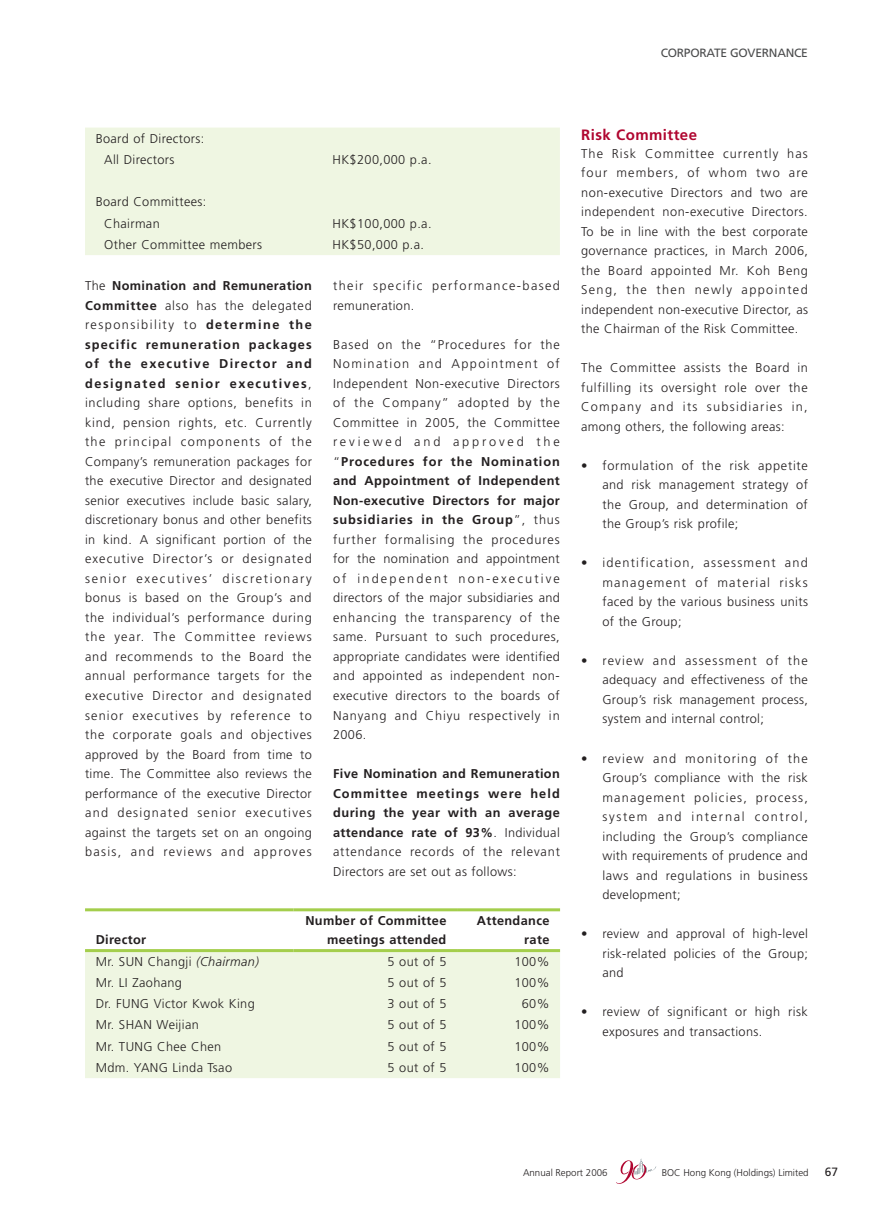
<style>
.page{position:relative;width:893px;height:1212px;background:#fff}
.page>*{position:absolute;margin:0;border:0;box-sizing:border-box;transform-origin:0 0}
._01_Heading{font:700 15px "Frutiger";letter-spacing:.03em;color:#b00630}
._05_Bodytext{font:300 12.75px/19.5px "Frutiger";letter-spacing:.03em;color:#231f20;text-align:justify}
._05_Bodytext-2{font:700 12.75px/19.5px "Frutiger";letter-spacing:.03em;color:#231f20;text-align:justify}
._05_Bodytext-3{font:300 12.75px/19.5px "Frutiger";letter-spacing:.11em;color:#231f20}
.t1{font:12px "Frutiger";letter-spacing:-.02em;color:#4b4c4d}
.t2{font:12px "Frutiger";color:#231f20}
.t3{font:300 9.75px "Frutiger";color:#231f20}
.s1{font-weight:700}
.s2{font-weight:300}
.s3{font-style:italic}
</style>
<div class="page">
<svg style="left:616px;top:1158px;width:40px;height:26px"></svg>
<div style="left:85px;top:128px;width:475px;height:127px;background:#eff6e2"></div>
<div style="left:85px;top:952px;width:475px;height:126px;background:#eff6e2"></div>
<hr style="left:85px;top:908px;width:209px;height:3px;background:#a4ce4c">
<hr style="left:294px;top:908px;width:163px;height:3px;background:#a4ce4c">
<hr style="left:457px;top:908px;width:103px;height:3px;background:#a4ce4c">
<hr style="left:85px;top:949px;width:209px;height:3px;background:#a4ce4c">
<hr style="left:294px;top:949px;width:163px;height:3px;background:#a4ce4c">
<hr style="left:457px;top:949px;width:103px;height:3px;background:#a4ce4c">
<p class="t1" style="left:661px;top:46px;width:149px">CORPORATE G OVERNANCE</p>
<p class="_05_Bodytext" style="left:96px;top:128px;width:110px">Board of Directors:</p>
<p class="_05_Bodytext" style="left:104px;top:150px;width:72px">All Directors</p>
<p class="_05_Bodytext" style="left:333px;top:150px;width:100px">HK$200,000 p.a.</p>
<p class="_05_Bodytext" style="left:96px;top:192px;width:112px">Board Committees:</p>
<p class="_05_Bodytext" style="left:104px;top:213px;width:57px">Chairman</p>
<p class="_05_Bodytext" style="left:333px;top:213px;width:100px">HK$100,000 p.a.</p>
<p class="_05_Bodytext" style="left:104px;top:235px;width:160px">Other Committee members</p>
<p class="_05_Bodytext" style="left:333px;top:235px;width:93px">HK$50,000 p.a.</p>
<p class="_05_Bodytext" style="left:85px;top:276px;width:228px">The <span class="s1">Nomination and Remuneration Committee</span> also has the delegated responsibility to <span class="s1">determine the specific remuneration packages of the executive Director and designated senior executives</span>, including share options, benefits in kind, pension rights, etc. Currently the principal components of the Company’s remuneration packages for the executive Director and designated senior executives include basic salary, discretionary bonus and other benefits in kind. A significant portion of the executive Director’s or designated senior executives’ discretionary bonus is based on the Group’s and the individual’s performance during the year. The Committee reviews and recommends to the Board the annual performance targets for the executive Director and designated senior executives by reference to the corporate goals and objectives approved by the Board from time to time. The Committee also reviews the performance of the executive Director and designated senior executives against the targets set on an ongoing basis, and reviews and approves</p>
<p class="_05_Bodytext-3" style="left:333px;top:276px;width:228px">their specific performance-based remuneration.</p>
<p class="_05_Bodytext" style="left:333px;top:335px;width:228px">Based on the “Procedures for the Nomination and Appointment of Independent Non-executive Directors of the Company” adopted by the Committee in 2005, the Committee reviewed and approved the “<span class="s1">Procedures for the Nomination and Appointment of Independent Non-executive Directors for major subsidiaries in the Group</span>”, thus further formalising the procedures for the nomination and appointment of independent non-executive directors of the major subsidiaries and enhancing the transparency of the same. Pursuant to such procedures, appropriate candidates were identified and appointed as independent non&shy;executive directors to the boards of Nanyang and Chiyu respectively in 2006.</p>
<p class="_05_Bodytext-2" style="left:333px;top:764px;width:228px">Five Nomination and Remuneration Committee meetings were held during the year with an average attendance rate of 93%<span class="s2">. Individual attendance records of the relevant Directors are set out as follows:</span></p>
<p class="_05_Bodytext-2" style="left:96px;top:930px;width:52px">Director</p>
<p class="_05_Bodytext-2" style="left:305px;top:910px;width:143px;text-align:right">Number of Committee meetings attended</p>
<p class="_05_Bodytext-2" style="left:477px;top:910px;width:74px">Attendance</p>
<p class="_05_Bodytext-2" style="left:524px;top:930px;width:27px">rate</p>
<p class="_05_Bodytext" style="left:96px;top:951px;width:165px">Mr. SUN Changji <span class="s3">(Chairman)</span></p>
<p class="_05_Bodytext" style="left:388px;top:951px;width:60px">5 out of 5</p>
<p class="_05_Bodytext" style="left:514px;top:951px;width:37px">100%</p>
<p class="_05_Bodytext" style="left:96px;top:973px;width:88px">Mr. LI Zaohang</p>
<p class="_05_Bodytext" style="left:388px;top:973px;width:60px">5 out of 5</p>
<p class="_05_Bodytext" style="left:514px;top:973px;width:37px">100%</p>
<p class="_05_Bodytext" style="left:96px;top:994px;width:161px">Dr. FUNG Victor Kwok King</p>
<p class="_05_Bodytext" style="left:388px;top:994px;width:60px">3 out of 5</p>
<p class="_05_Bodytext" style="left:522px;top:994px;width:29px">60%</p>
<p class="_05_Bodytext" style="left:96px;top:1015px;width:105px">Mr. SHAN Weijian</p>
<p class="_05_Bodytext" style="left:388px;top:1015px;width:60px">5 out of 5</p>
<p class="_05_Bodytext" style="left:514px;top:1015px;width:37px">100%</p>
<p class="_05_Bodytext" style="left:96px;top:1036px;width:127px">Mr. TUNG Chee Chen</p>
<p class="_05_Bodytext" style="left:388px;top:1036px;width:60px">5 out of 5</p>
<p class="_05_Bodytext" style="left:514px;top:1036px;width:37px">100%</p>
<p class="_05_Bodytext" style="left:96px;top:1058px;width:138px">Mdm. YANG Linda Tsao</p>
<p class="_05_Bodytext" style="left:388px;top:1058px;width:60px">5 out of 5</p>
<p class="_05_Bodytext" style="left:514px;top:1058px;width:37px">100%</p>
<p class="_01_Heading" style="left:581px;top:126px;width:117px">Risk Committee</p>
<p class="_05_Bodytext" style="left:581px;top:144px;width:228px">The Risk Committee currently has four members, of whom two are non-executive Directors and two are independent non-executive Directors.<br>To be in line with the best corporate governance practices, in March 2006, the Board appointed Mr. Koh Beng Seng, the then newly appointed independent non-executive Director, as the Chairman of the Risk Committee.</p>
<p class="_05_Bodytext" style="left:581px;top:358px;width:228px">The Committee assists the Board in fulfilling its oversight role over the Company and its subsidiaries in, among others, the following areas:</p>
<p class="_05_Bodytext" style="left:602px;top:456px;width:207px;text-indent:-21px">• formulation of the risk appetite and risk management strategy of the Group, and determination of the Group’s risk profile;</p>
<p class="_05_Bodytext" style="left:602px;top:553px;width:207px;text-indent:-21px">• identification, assessment and management of material risks faced by the various business units of the Group;</p>
<p class="_05_Bodytext" style="left:602px;top:651px;width:207px;text-indent:-21px">• review and assessment of the adequacy and effectiveness of the Group’s risk management process, system and internal control;</p>
<p class="_05_Bodytext" style="left:602px;top:748px;width:207px;text-indent:-21px">• review and monitoring of the Group’s compliance with the risk management policies, process, system and internal control, including the Group’s compliance with requirements of prudence and laws and regulations in business development;</p>
<p class="_05_Bodytext" style="left:602px;top:924px;width:207px;text-indent:-21px">• review and approval of high-level risk-related policies of the Group; and</p>
<p class="_05_Bodytext" style="left:602px;top:1002px;width:207px;text-indent:-21px">• review of significant or high risk exposures and transactions.</p>
<p class="t3" style="left:523px;top:1167px;width:86px">Annual Report 2006</p>
<p class="t3" style="left:662px;top:1167px;width:148px">BOC Hong Kong (Holdings) Limited</p>
<p class="t2" style="left:825px;top:1165px;width:13px">67</p>
</div>
